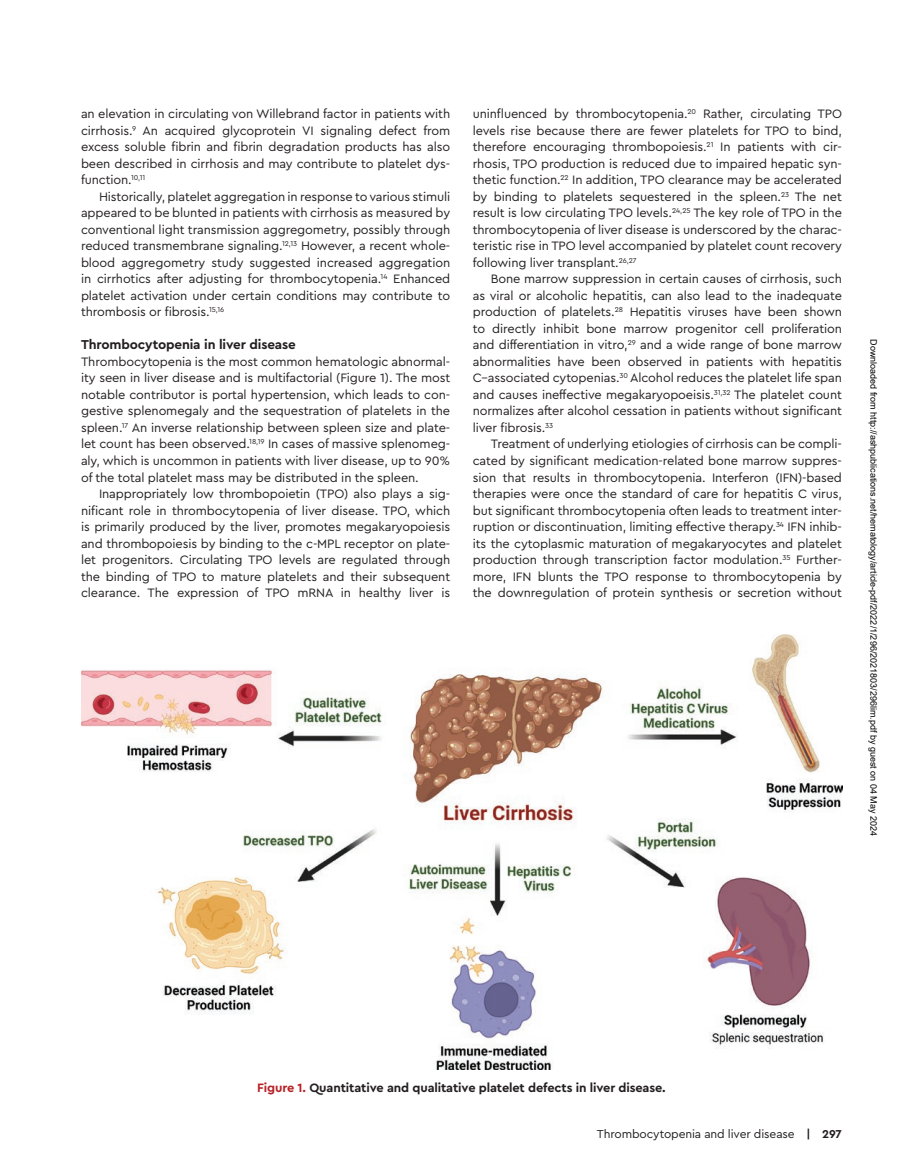
<style>
.page{position:relative;width:905px;height:1175px;background:#fff}
.page>*{position:absolute;margin:0;border:0;box-sizing:border-box;transform-origin:0 0}
.t1{font:700 13.5px "Cera Pro";letter-spacing:-.01em;color:#231f20}
.t2{font:12.75px/16.5px "Cera Pro";letter-spacing:-.01em;color:#231f20;text-align:justify}
.t3{font:700 12.75px "Cera Pro";letter-spacing:-.01em;color:#231f20}
.t4{font:12px "Cera Pro";letter-spacing:-.01em;color:#231f20}
.t5{font:9px "Arial";color:#000}
.s1{color:#b62024}
.s2{font-weight:700}
</style>
<div class="page">
<img style="left:81px;top:634px;width:761px;height:435px">
<p class="t2" style="left:81px;top:105px;width:371px">an elevation in circulating von Willebrand factor in patients with cirrhosis.<sup>9</sup> An acquired glycoprotein VI signaling defect from excess soluble fibrin and fibrin degradation products has also been described in cirrhosis and may contribute to platelet dys&shy;function.<sup>10,11</sup></p>
<p class="t2" style="left:81px;top:188px;width:371px;text-indent:18px">Historically, platelet aggregation in response to various stimuli appeared to be blunted in patients with cirrhosis as measured by conventional light transmission aggregometry, possibly through reduced transmembrane signaling.<sup>12,13</sup> However, a recent whole&shy;blood aggregometry study suggested increased aggregation in cirrhotics after adjusting for thrombocytopenia.<sup>14</sup> Enhanced platelet activation under certain conditions may contribute to thrombosis or fibrosis.<sup>15,16</sup></p>
<p class="t1" style="left:81px;top:336px;width:216px">Thrombocytopenia in liver disease</p>
<p class="t2" style="left:81px;top:353px;width:371px">Thrombocytopenia is the most common hematologic abnormal&shy;ity seen in liver disease and is multifactorial (Figure 1). The most notable contributor is portal hypertension, which leads to con&shy;gestive splenomegaly and the sequestration of platelets in the spleen.<sup>17</sup> An inverse relationship between spleen size and plate&shy;let count has been observed.<sup>18,19</sup> In cases of massive splenomeg&shy;aly, which is uncommon in patients with liver disease, up to 90% of the total platelet mass may be distributed in the spleen.</p>
<p class="t2" style="left:81px;top:485px;width:371px;text-indent:18px">Inappropriately low thrombopoietin (TPO) also plays a sig&shy;nif-i-cant role in thrombocytopenia of liver disease. TPO, which is primarily produced by the liver, promotes megakaryopoiesis and thrombopoiesis by binding to the c-MPL receptor on plate&shy;let progenitors. Circulating TPO levels are regulated through the binding of TPO to mature platelets and their subsequent clearance. The expression of TPO mRNA in healthy liver is</p>
<p class="t2" style="left:472px;top:105px;width:371px">uninfluenced by thrombocytopenia.<sup>20</sup> Rather, circulating TPO levels rise because there are fewer platelets for TPO to bind, therefore encouraging thrombopoiesis.<sup>21</sup> In patients with cir&shy;rhosis, TPO production is reduced due to impaired hepatic syn&shy;thetic function.<sup>22</sup> In addition, TPO clearance may be accelerated by binding to platelets sequestered in the spleen.<sup>23</sup> The net result is low circulating TPO levels.<sup>24,25</sup> The key role of TPO in the thrombocytopenia of liver disease is underscored by the charac&shy;teristic rise in TPO level accompanied by platelet count recovery following liver transplant.<sup>26,27</sup></p>
<p class="t2" style="left:472px;top:270px;width:371px;text-indent:18px">Bone marrow suppression in certain causes of cirrhosis, such as viral or alcoholic hepatitis, can also lead to the inadequate production of platelets.<sup>28</sup> Hepatitis viruses have been shown to directly inhibit bone marrow progenitor cell proliferation and differentiation in vitro,<sup>29</sup> and a wide range of bone marrow abnormalities have been observed in patients with hepatitis C–associated cytopenias.<sup>30</sup> Alcohol reduces the platelet life span and causes ineffective megakaryopoeisis.<sup>31,32</sup> The platelet count normalizes after alcohol cessation in patients without signif-i-cant liver fibrosis.<sup>33</sup></p>
<p class="t2" style="left:472px;top:435px;width:371px;text-indent:18px">Treatment of underlying etiologies of cirrhosis can be compli&shy;cated by signif-i-cant medication-related bone marrow suppres&shy;sion that results in thrombocytopenia. Interferon (IFN)-based therapies were once the standard of care for hepatitis C virus, but signif-i-cant thrombocytopenia often leads to treatment inter&shy;ruption or discontinuation, limiting effective therapy.<sup>34</sup> IFN inhib&shy;its the cytoplasmic maturation of megakaryocytes and platelet production through transcription factor modulation.<sup>35</sup> Further&shy;more, IFN blunts the TPO response to thrombocytopenia by the downregulation of protein synthesis or secretion without</p>
<p class="t5" style="left:877px;top:339px;width:497px;rotate:90deg">Downloaded from http://ashpublications.net/hematology/article-pdf/2022/1/296/2021803/296lim.pdf by guest on 04 May 2024</p>
<p class="t3" style="left:257px;top:1079px;width:410px"><span class="s1">Figure 1.</span> Quantitative and qualitative platelet defects in liver disease.</p>
<p class="t4" style="left:597px;top:1126px;width:246px">Thrombocytopenia and liver disease <span class="s2">| 297</span></p>
</div>
